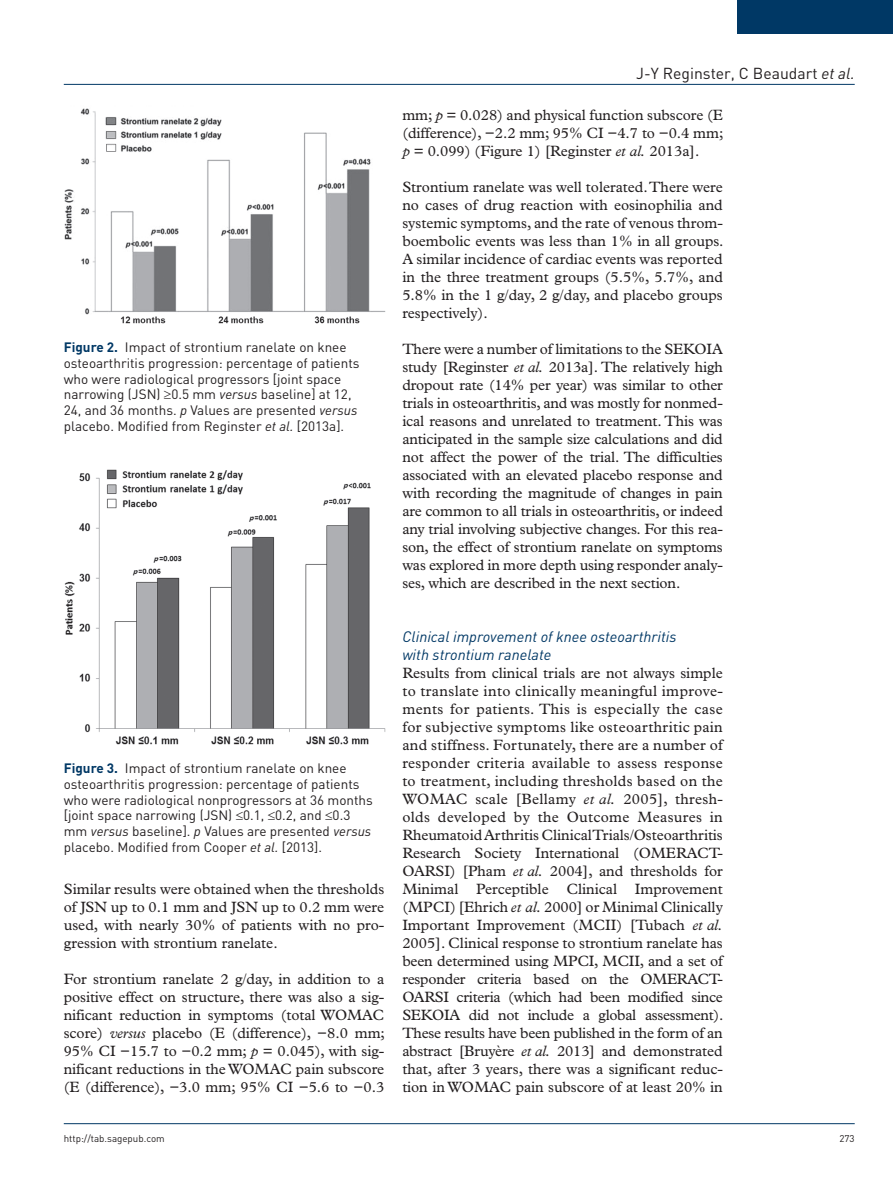
<style>
.page{position:relative;width:893px;height:1191px;background:#fff}
.page>*{position:absolute;margin:0;border:0;box-sizing:border-box;transform-origin:0 0}
.t1{font:15.75px "DIN";color:#231f20}
.t2{font:15px/18px "Plantin Std";letter-spacing:-.005em;color:#231f20;text-align:justify}
.t3{font:italic 15px/18px "DIN";color:#003865}
.t4{font:13.5px/15.8px "DIN";color:#231f20}
.t5{font:9.75px "DIN";color:#231f20}
.s1{font-weight:700;color:#003865}
.s2{font-style:italic}
</style>
<div class="page">
<hr style="left:64px;top:84px;width:791px;height:1px;background:#003865">
<hr style="left:64px;top:1123px;width:791px;height:1px;background:#003865">
<div style="left:738px;top:0;width:155px;height:34px;background:#003865"></div>
<img style="left:64px;top:469px;width:322px;height:276px">
<img style="left:64px;top:108px;width:322px;height:216px">
<p class="t4" style="left:64px;top:339px;width:297px"><span class="s1">Figure 2.</span> Impact of strontium ranelate on knee osteoarthritis progression: percentage of patients who were radiological progressors [joint space narrowing (JSN) ≥0.5 mm <span class="s2">versus</span> baseline] at 12, 24, and 36 months. <span class="s2">p</span> Values are presented <span class="s2">versus </span>placebo. Modified from Reginster <span class="s2">et al.</span> [2013a].</p>
<p class="t4" style="left:64px;top:760px;width:311px"><span class="s1">Figure 3.</span> Impact of strontium ranelate on knee osteoarthritis progression: percentage of patients who were radiological nonprogressors at 36 months [joint space narrowing (JSN) ≤0.1, ≤0.2, and ≤0.3 mm <span class="s2">versus</span> baseline]. <span class="s2">p</span> Values are presented <span class="s2">versus </span>placebo. Modified from Cooper <span class="s2">et al.</span> [2013].</p>
<p class="t2" style="left:64px;top:880px;width:322px">Similar results were obtained when the thresholds of JSN up to 0.1 mm and JSN up to 0.2 mm were used, with nearly 30% of patients with no pro&shy;gression with strontium ranelate.</p>
<p class="t2" style="left:64px;top:970px;width:323px">For strontium ranelate 2 g/day, in addition to a positive effect on structure, there was also a sig&shy;nificant reduction in symptoms (total WOMAC score) <span class="s2">versus</span> placebo (E (difference), −8.0 mm; 95% CI −15.7 to −0.2 mm; <span class="s2">p</span> = 0.045), with sig&shy;nificant reductions in the WOMAC pain subscore (E (difference), −3.0 mm; 95% CI −5.6 to −0.3</p>
<p class="t1" style="left:636px;top:63px;width:220px">J-Y Reginster, C Beaudart <span class="s2">et al.</span></p>
<p class="t2" style="left:402px;top:106px;width:323px">mm; <span class="s2">p</span> = 0.028) and physical function subscore (E (difference), −2.2 mm; 95% CI −4.7 to −0.4 mm; <span class="s2">p</span> = 0.099) (Figure 1) [Reginster <span class="s2">et al.</span> 2013a].</p>
<p class="t2" style="left:402px;top:178px;width:323px">Strontium ranelate was well tolerated. There were no cases of drug reaction with eosinophilia and systemic symptoms, and the rate of venous throm&shy;boembolic events was less than 1% in all groups.<br>A similar incidence of cardiac events was reported in the three treatment groups (5.5%, 5.7%, and 5.8% in the 1 g/day, 2 g/day, and placebo groups respectively).</p>
<p class="t2" style="left:402px;top:340px;width:322px">There were a number of limitations to the SEKOIA study [Reginster <span class="s2">et al.</span> 2013a]. The relatively high dropout rate (14% per year) was similar to other trials in osteoarthritis, and was mostly for nonmed&shy;ical reasons and unrelated to treatment. This was anticipated in the sample size calculations and did not affect the power of the trial. The difficulties associated with an elevated placebo response and with recording the magnitude of changes in pain are common to all trials in osteoarthritis, or indeed any trial involving subjective changes. For this rea&shy;son, the effect of strontium ranelate on symptoms was explored in more depth using responder analy&shy;ses, which are described in the next section.</p>
<p class="t3" style="left:402px;top:627px;width:276px">Clinical improvement of knee osteoarthritis with strontium ranelate</p>
<p class="t2" style="left:402px;top:664px;width:323px">Results from clinical trials are not always simple to translate into clinically meaningful improve&shy;ments for patients. This is especially the case for subjective symptoms like osteoarthritic pain and stiffness. Fortunately, there are a number of responder criteria available to assess response to treatment, including thresholds based on the WOMAC scale [Bellamy <span class="s2">et al.</span> 2005], thresh&shy;olds developed by the Outcome Measures in Rheumatoid Arthritis Clinical Trials/Osteoarthritis Research Society International (OMERACT-OARSI) [Pham <span class="s2">et al.</span> 2004], and thresholds for Minimal Perceptible Clinical Improvement (MPCI) [Ehrich <span class="s2">et al.</span> 2000] or Minimal Clinically Important Improvement (MCII) [Tubach <span class="s2">et al.<br></span>2005]. Clinical response to strontium ranelate has been determined using MPCI, MCII, and a set of responder criteria based on the OMERACT-OARSI criteria (which had been modified since SEKOIA did not include a global assessment).<br>These results have been published in the form of an abstract [Bruyère <span class="s2">et al.</span> 2013] and demonstrated that, after 3 years, there was a significant reduc&shy;tion in WOMAC pain subscore of at least 20% in</p>
<p class="t5" style="left:64px;top:1132px;width:103px">http://tab.sagepub.com</p>
<p class="t5" style="left:839px;top:1132px;width:17px">273</p>
</div>
